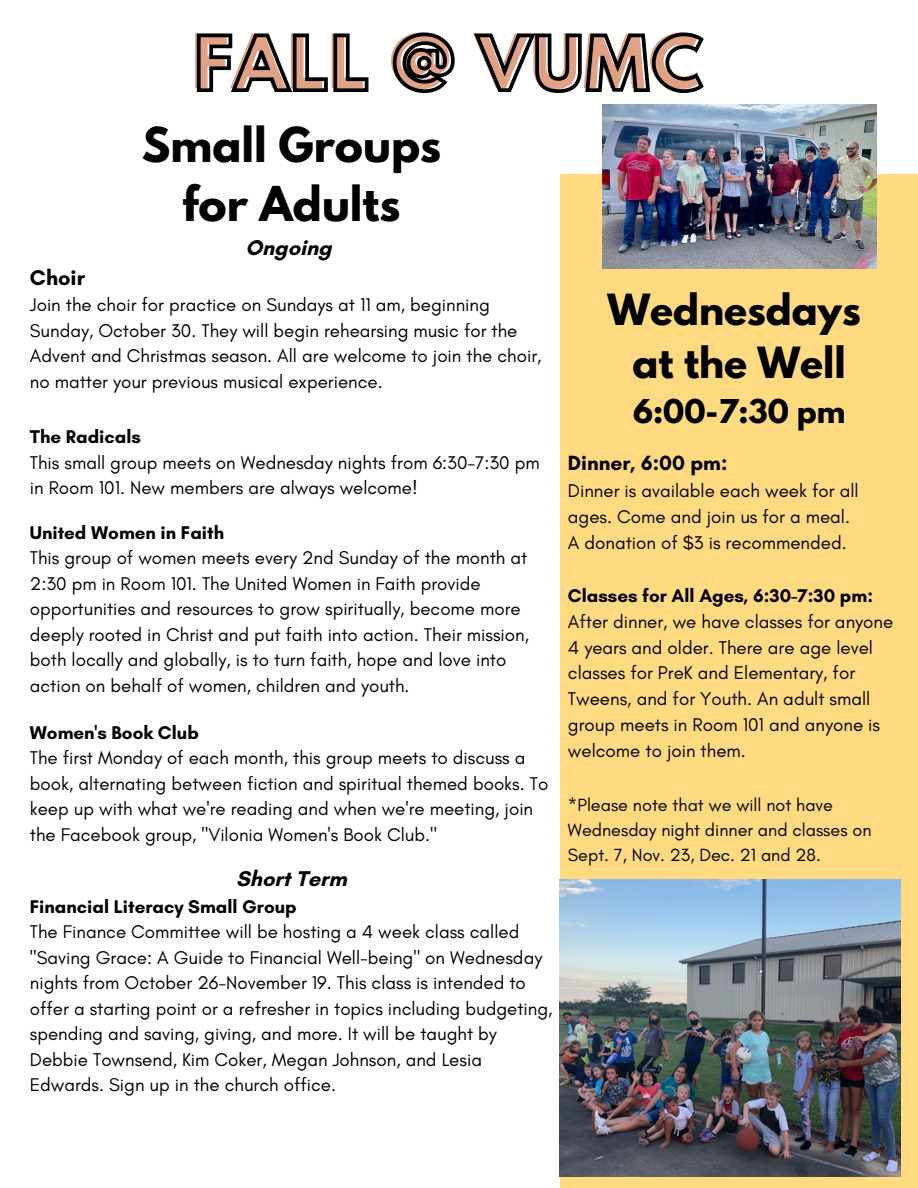
<style>
.page{position:relative;width:918px;height:1188px;background:#fff}
.page>*{position:absolute;margin:0;border:0;box-sizing:border-box;transform-origin:0 0}
.t1{font:700 66.3px "League Spartan";letter-spacing:.045em;color:#e1a185}
.t2{font:700 42.6px/59.2px "League Spartan";color:#000;text-align:center}
.t3{font:700 38.1px/52.8px "League Spartan";color:#000;text-align:center}
.t4{font:700 29.1px "League Spartan";color:#000}
.t5{font:700 21.75px "Glacial Indifference";color:#000}
.t6{font:700 21px "Glacial Indifference";color:#000}
.t7{font:18.75px/25.5px "Glacial Indifference";color:#000}
.t8{font:700 18.75px "Glacial Indifference";color:#000}
.t9{font:18px/24.8px "Glacial Indifference";color:#000}
</style>
<div class="page">
<div style="left:560px;top:175px;width:358px;height:1013px;background:#ffda81"></div>
<img style="left:602px;top:105px;width:275px;height:163px">
<img style="left:560px;top:879px;width:341px;height:297px">
<svg style="left:196px;top:32px;width:508px;height:61px"></svg>
<h1 class="t1" style="left:191px;top:29px;width:509px">FALL @ VUMC</h1>
<h2 class="t2" style="left:142px;top:121px;width:301px">Small Groups for Adults</h2>
<p class="t5" style="left:245px;top:234px;width:88px">Ongoing</p>
<p class="t5" style="left:30px;top:264px;width:57px">Choir</p>
<p class="t7" style="left:30px;top:292px;width:513px">Join the choir for practice on Sundays at 11 am, beginning Sunday, October 30. They will begin rehearsing music for the Advent and Christmas season. All are welcome to join the choir, no matter your previous musical experience.</p>
<p class="t8" style="left:30px;top:425px;width:113px">The Radicals</p>
<p class="t7" style="left:30px;top:449px;width:511px">This small group meets on Wednesday nights from 6:30-7:30 pm in Room 101. New members are always welcome!</p>
<p class="t8" style="left:30px;top:521px;width:196px">United Women in Faith</p>
<p class="t7" style="left:30px;top:545px;width:501px">This group of women meets every 2nd Sunday of the month at 2:30 pm in Room 101. The United Women in Faith provide opportunities and resources to grow spiritually, become more deeply rooted in Christ and put faith into action. Their mission, both locally and globally, is to turn faith, hope and love into action on behalf of women, children and youth.</p>
<p class="t8" style="left:30px;top:721px;width:171px">Women's Book Club</p>
<p class="t7" style="left:30px;top:745px;width:520px">The first Monday of each month, this group meets to discuss a book, alternating between fiction and spiritual themed books. To keep up with what we're reading and when we're meeting, join the Facebook group, "Vilonia Women's Book Club."</p>
<p class="t5" style="left:236px;top:866px;width:112px">Short Term</p>
<p class="t8" style="left:30px;top:895px;width:268px">Financial Literacy Small Group</p>
<p class="t7" style="left:30px;top:919px;width:524px">The Finance Committee will be hosting a 4 week class called "Saving Grace: A Guide to Financial Well-being" on Wednesday nights from October 26-November 19. This class is intended to offer a starting point or a refresher in topics including budgeting, spending and saving, giving, and more. It will be taught by Debbie Townsend, Kim Coker, Megan Johnson, and Lesia Edwards. Sign up in the church office.</p>
<h3 class="t3" style="left:607px;top:288px;width:255px">Wednesdays at the Well</h3>
<h3 class="t4" style="left:633px;top:397px;width:214px">6:00-7:30 pm</h3>
<p class="t6" style="left:568px;top:450px;width:161px">Dinner, 6:00 pm:</p>
<p class="t7" style="left:568px;top:478px;width:292px">Dinner is available each week for all ages. Come and join us for a meal.<br>A donation of $3 is recommended.</p>
<p class="t8" style="left:568px;top:584px;width:307px">Classes for All Ages, 6:30-7:30 pm:</p>
<p class="t7" style="left:568px;top:608px;width:327px">After dinner, we have classes for anyone 4 years and older. There are age level classes for PreK and Elementary, for Tweens, and for Youth. An adult small group meets in Room 101 and anyone is welcome to join them.</p>
<p class="t9" style="left:568px;top:792px;width:305px">*Please note that we will not have<br>Wednesday night dinner and classes on<br>Sept. 7, Nov. 23, Dec. 21 and 28.</p>
</div>
